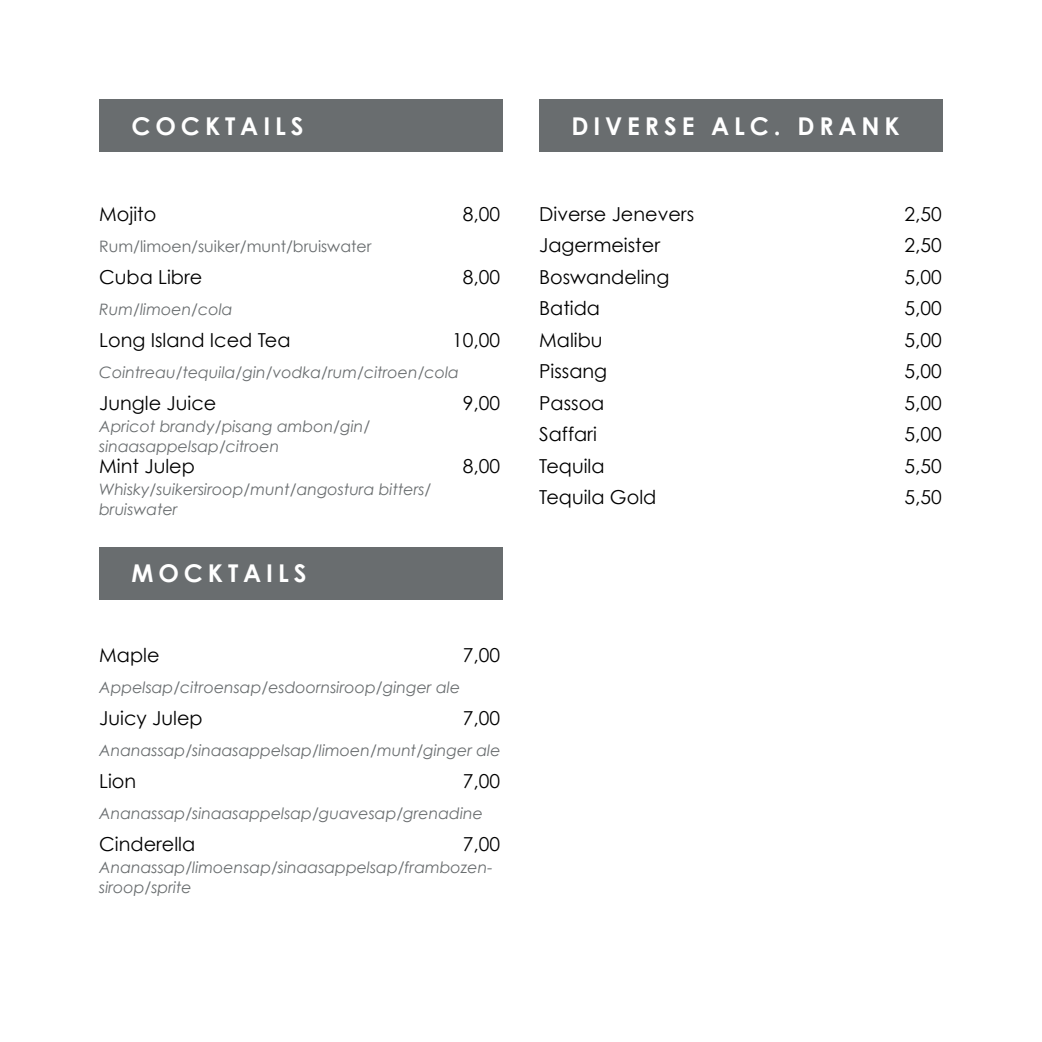
<style>
.page{position:relative;width:1042px;height:1042px;background:#fff}
.page>*{position:absolute;margin:0;border:0;box-sizing:border-box;transform-origin:0 0}
.t1{font:700 24.5px "Century Gothic";letter-spacing:.2em;color:#fff}
.t2{font:19.25px "Century Gothic";color:#000}
.t3{font:italic 15.75px/19.2px "Century Gothic";color:#696d6f}
.t4{font:15.75px "Century Gothic";color:#696d6f}
</style>
<div class="page">
<div style="left:99px;top:99px;width:404px;height:52px;background:#696d6f"></div>
<div style="left:539px;top:99px;width:404px;height:52px;background:#696d6f"></div>
<div style="left:99px;top:547px;width:404px;height:52px;background:#696d6f"></div>
<h1 class="t1" style="left:131px;top:110px;width:173px">COCKTAILS</h1>
<h1 class="t1" style="left:571px;top:110px;width:330px">DIVERSE ALC. DRANK</h1>
<p class="t2" style="left:99px;top:202px;width:59px">Mojito</p>
<p class="t2" style="left:463px;top:202px;width:39px">8,00</p>
<p class="t4" style="left:99px;top:237px;width:274px">Rum/limoen/suiker/munt/bruiswater</p>
<p class="t2" style="left:99px;top:265px;width:105px">Cuba Libre</p>
<p class="t2" style="left:463px;top:265px;width:39px">8,00</p>
<p class="t3" style="left:99px;top:299px;width:135px">Rum/limoen/cola</p>
<p class="t2" style="left:99px;top:328px;width:193px">Long Island Iced Tea</p>
<p class="t2" style="left:452px;top:328px;width:49px">10,00</p>
<p class="t3" style="left:99px;top:362px;width:361px">Cointreau/tequila/gin/vodka/rum/citroen/cola</p>
<p class="t2" style="left:99px;top:391px;width:119px">Jungle Juice</p>
<p class="t2" style="left:463px;top:391px;width:39px">9,00</p>
<p class="t3" style="left:99px;top:417px;width:273px">Apricot brandy/pisang ambon/gin/ sinaasappelsap/citroen</p>
<p class="t2" style="left:99px;top:454px;width:97px">Mint Julep</p>
<p class="t2" style="left:463px;top:454px;width:39px">8,00</p>
<p class="t3" style="left:99px;top:480px;width:334px">Whisky/suikersiroop/munt/angostura bitters/ bruiswater</p>
<h1 class="t1" style="left:131px;top:558px;width:176px">MOCKTAILS</h1>
<p class="t2" style="left:99px;top:643px;width:62px">Maple</p>
<p class="t2" style="left:463px;top:643px;width:39px">7,00</p>
<p class="t3" style="left:99px;top:677px;width:362px">Appelsap/citroensap/esdoornsiroop/ginger ale</p>
<p class="t2" style="left:99px;top:706px;width:105px">Juicy Julep</p>
<p class="t2" style="left:463px;top:706px;width:39px">7,00</p>
<p class="t3" style="left:99px;top:740px;width:403px">Ananassap/sinaasappelsap/limoen/munt/ginger ale</p>
<p class="t2" style="left:99px;top:769px;width:39px">Lion</p>
<p class="t2" style="left:463px;top:769px;width:39px">7,00</p>
<p class="t3" style="left:99px;top:803px;width:385px">Ananassap/sinaasappelsap/guavesap/grenadine</p>
<p class="t2" style="left:99px;top:832px;width:98px">Cinderella</p>
<p class="t2" style="left:463px;top:832px;width:39px">7,00</p>
<p class="t3" style="left:99px;top:858px;width:395px">Ananassap/limoensap/sinaasappelsap/frambozen&shy;siroop/sprite</p>
<p class="t2" style="left:539px;top:202px;width:156px">Diverse Jenevers</p>
<p class="t2" style="left:904px;top:202px;width:39px">2,50</p>
<p class="t2" style="left:539px;top:233px;width:122px">Jagermeister</p>
<p class="t2" style="left:904px;top:233px;width:39px">2,50</p>
<p class="t2" style="left:539px;top:265px;width:132px">Boswandeling</p>
<p class="t2" style="left:904px;top:265px;width:39px">5,00</p>
<p class="t2" style="left:539px;top:296px;width:62px">Batida</p>
<p class="t2" style="left:904px;top:296px;width:39px">5,00</p>
<p class="t2" style="left:539px;top:328px;width:65px">Malibu</p>
<p class="t2" style="left:904px;top:328px;width:39px">5,00</p>
<p class="t2" style="left:539px;top:359px;width:70px">Pissang</p>
<p class="t2" style="left:904px;top:359px;width:39px">5,00</p>
<p class="t2" style="left:539px;top:391px;width:67px">Passoa</p>
<p class="t2" style="left:904px;top:391px;width:39px">5,00</p>
<p class="t2" style="left:539px;top:422px;width:59px">Saffari</p>
<p class="t2" style="left:904px;top:422px;width:39px">5,00</p>
<p class="t2" style="left:539px;top:454px;width:67px">Tequila</p>
<p class="t2" style="left:904px;top:454px;width:39px">5,50</p>
<p class="t2" style="left:539px;top:485px;width:119px">Tequila Gold</p>
<p class="t2" style="left:904px;top:485px;width:39px">5,50</p>
</div>
